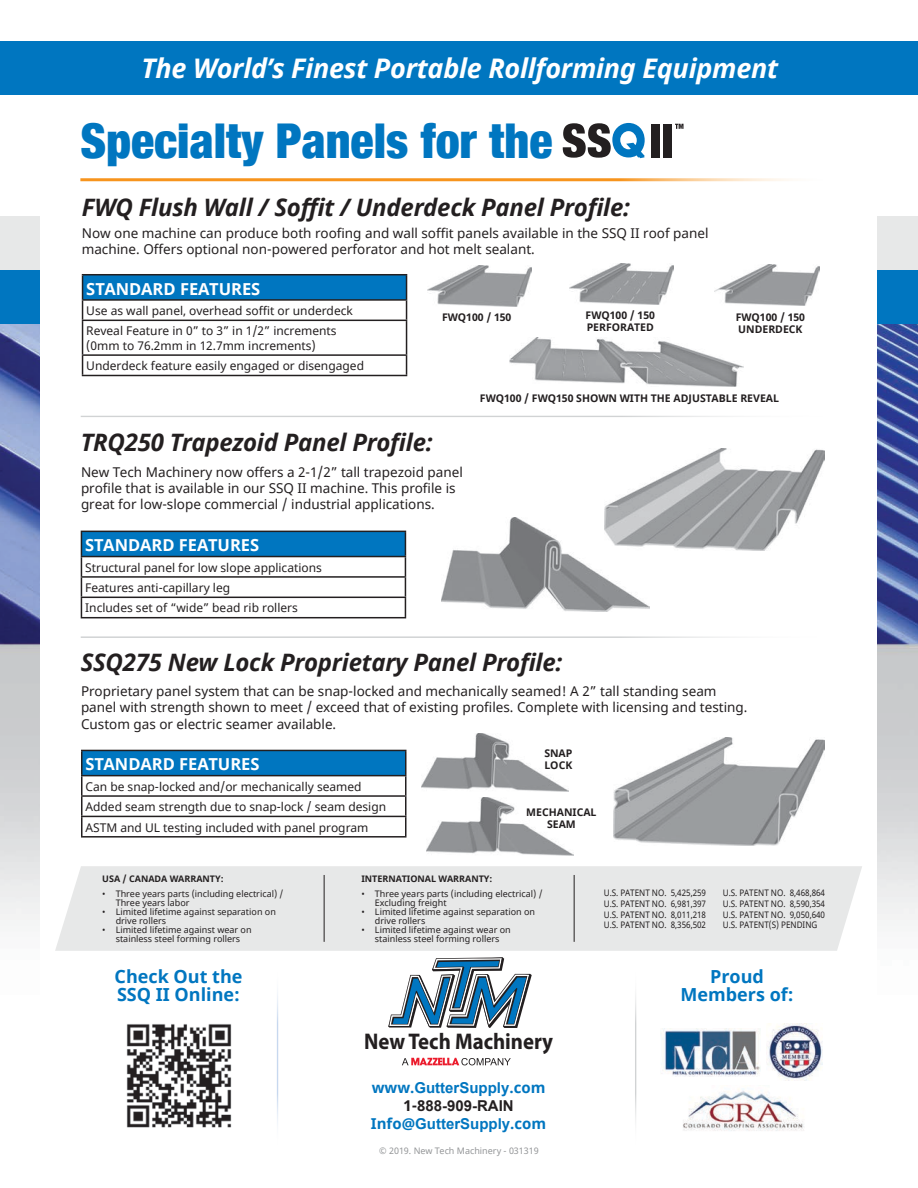
<style>
.page{position:relative;width:918px;height:1188px;background:#fff}
.page>*{position:absolute;margin:0;border:0;box-sizing:border-box;transform-origin:0 0}
.t1{font:900 condensed 48px "Helvetica Neue";color:#0076c0}
.t2{font:italic 700 27px "Noto Sans";letter-spacing:-.01em;color:#fff}
.t3{font:italic 700 24px "Noto Sans";letter-spacing:-.01em;color:#231f20}
.t4{font:700 22.8px "Myriad Pro";color:#231f20;scale:.92 1}
.t5{font:700 18px "Noto Sans";color:#0076c0}
.t6{font:700 16.5px "Noto Sans";color:#fff}
.t7{font:700 15px/18px "Arial";color:#0076c0;text-align:center}
.t8{font:13.5px "Noto Sans";color:#231f20}
.t9{font:12px "Noto Sans";color:#231f20}
.t10{font:700 10.5px "Noto Sans";color:#231f20}
.t11{font:9px/9px "Noto Sans";color:#231f20}
.t12{font:9px "Noto Sans";color:#231f20;scale:.9 1}
.t13{font:700 9px "Noto Sans";color:#231f20}
.t14{font:9px "Noto Sans";color:#949698}
.s1{font-family:"Noto Sans"}
.s2{font-family:"Noto Sans";color:#231f20}
.s3{color:#231f20}
</style>
<div class="page">
<img style="left:0;top:324px;width:918px;height:602px">
<div style="left:0;top:41px;width:918px;height:54px;background:#0076c0"></div>
<div style="left:0;top:270px;width:918px;height:54px;background:#0076c0"></div>
<div style="left:0;top:216px;width:918px;height:54px;background:#e7e8e8"></div>
<div style="left:40px;top:119px;width:838px;height:1029px;background:#fff"></div>
<img style="left:442px;top:518px;width:207px;height:94px">
<div style="left:55px;top:866px;width:807px;height:85px;background:#e7e8e8"></div>
<svg style="left:388px;top:957px;width:144px;height:71px"></svg>
<svg style="left:402px;top:1058px;width:109px;height:7px"></svg>
<img style="left:683px;top:1089px;width:121px;height:42px">
<img style="left:661px;top:1028px;width:99px;height:49px">
<img style="left:766px;top:1024px;width:56px;height:56px">
<img style="left:126px;top:1024px;width:106px;height:104px">
<hr style="left:277px;top:969px;width:1px;height:179px;background:#c7d8ef">
<hr style="left:635px;top:969px;width:1px;height:179px;background:#d1d3d4">
<hr style="left:80px;top:178px;width:756px;height:3px;background:#f7941d">
<hr style="left:81px;top:416px;width:756px;height:1px;background:#d1d3d4">
<hr style="left:81px;top:636px;width:756px;height:2px;background:#d1d3d4">
<img style="left:604px;top:448px;width:220px;height:103px">
<hr style="left:82px;top:274px;width:325px;height:1px;background:#231f20">
<svg style="left:82px;top:275px;width:325px;height:100px"></svg>
<hr style="left:82px;top:375px;width:325px;height:1px;background:#231f20">
<img style="left:427px;top:266px;width:105px;height:40px">
<img style="left:569px;top:263px;width:105px;height:41px">
<img style="left:714px;top:265px;width:105px;height:41px">
<hr style="left:81px;top:750px;width:325px;height:1px;background:#231f20">
<svg style="left:81px;top:751px;width:325px;height:85px"></svg>
<hr style="left:81px;top:836px;width:325px;height:2px;background:#231f20">
<hr style="left:81px;top:531px;width:325px;height:1px;background:#231f20">
<svg style="left:81px;top:532px;width:325px;height:85px"></svg>
<hr style="left:81px;top:617px;width:325px;height:1px;background:#231f20">
<img style="left:613px;top:738px;width:212px;height:108px">
<img style="left:421px;top:733px;width:147px;height:58px">
<hr style="left:574px;top:875px;width:1px;height:67px;background:#231f20">
<img style="left:510px;top:337px;width:234px;height:50px">
<img style="left:426px;top:797px;width:147px;height:58px">
<svg style="left:563px;top:123px;width:82px;height:35px"></svg>
<div style="left:651px;top:124px;width:9px;height:33px;background:#231f20"></div>
<div style="left:663px;top:124px;width:9px;height:33px;background:#231f20"></div>
<svg style="left:675px;top:124px;width:9px;height:5px"></svg>
<hr style="left:324px;top:875px;width:1px;height:67px;background:#231f20">
<h2 class="t2" style="left:142px;top:49px;width:638px">The World’s Finest Portable Rollforming Equipment</h2>
<p class="t1" style="left:80px;top:101px;width:474px">Specialty Panels for the</p>
<p class="t3" style="left:82px;top:190px;width:550px">FWQ Flush Wall / Soffit / Underdeck Panel Profile:</p>
<p class="t8" style="left:82px;top:224px;width:628px">Now one machine can produce both roofing and wall soffit panels available in the SSQ II roof panel</p>
<p class="t8" style="left:82px;top:240px;width:455px">machine. Offers optional non-powered perforator and hot melt sealant.</p>
<p class="t6" style="left:86px;top:277px;width:176px">STANDARD FEATURES</p>
<p class="t9" style="left:86px;top:302px;width:268px">Use as wall panel, overhead soffit or underdeck</p>
<p class="t9" style="left:86px;top:323px;width:252px">Reveal Feature in 0” to 3” in 1/2” increments</p>
<p class="t9" style="left:86px;top:337px;width:231px">(0mm to 76.2mm in 12.7mm increments)</p>
<p class="t9" style="left:86px;top:358px;width:279px">Underdeck feature easily engaged or disengaged</p>
<p class="t10" style="left:442px;top:310px;width:71px">FWQ100 / 150</p>
<p class="t10" style="left:586px;top:308px;width:71px">FWQ100 / 150</p>
<p class="t10" style="left:587px;top:320px;width:69px">PERFORATED</p>
<p class="t10" style="left:736px;top:310px;width:71px">FWQ100 / 150</p>
<p class="t10" style="left:738px;top:322px;width:66px">UNDERDECK</p>
<p class="t3" style="left:81px;top:426px;width:354px">TRQ250 Trapezoid Panel Profile:</p>
<p class="t8" style="left:81px;top:463px;width:383px">New Tech Machinery now offers a 2-1/2” tall trapezoid panel</p>
<p class="t8" style="left:81px;top:479px;width:376px">profile that is available in our SSQ II machine. This profile is</p>
<p class="t8" style="left:81px;top:495px;width:355px">great for low-slope commercial / industrial applications.</p>
<p class="t6" style="left:85px;top:534px;width:176px">STANDARD FEATURES</p>
<p class="t9" style="left:85px;top:559px;width:238px">Structural panel for low slope applications</p>
<p class="t9" style="left:85px;top:579px;width:146px">Features anti-capillary leg</p>
<p class="t9" style="left:85px;top:600px;width:214px">Includes set of “wide” bead rib rollers</p>
<p class="t10" style="left:480px;top:391px;width:301px">FWQ100 / FWQ150 SHOWN WITH THE ADJUSTABLE REVEAL</p>
<p class="t3" style="left:81px;top:645px;width:483px">SSQ275 New Lock Proprietary Panel Profile:</p>
<p class="t8" style="left:81px;top:682px;width:637px">Proprietary panel system that can be snap-locked and mechanically seamed! A 2” tall standing seam</p>
<p class="t8" style="left:81px;top:698px;width:668px">panel with strength shown to meet / exceed that of existing profiles. Complete with licensing and testing.</p>
<p class="t8" style="left:81px;top:714px;width:257px">Custom gas or electric seamer available.</p>
<p class="t6" style="left:86px;top:753px;width:176px">STANDARD FEATURES</p>
<p class="t9" style="left:86px;top:778px;width:278px">Can be snap-locked and/or mechanically seamed</p>
<p class="t9" style="left:86px;top:799px;width:302px">Added seam strength due to snap-lock / seam design</p>
<p class="t9" style="left:86px;top:819px;width:284px">ASTM and UL testing included with panel program</p>
<p class="t10" style="left:544px;top:745px;width:30px">SNAP</p>
<p class="t10" style="left:544px;top:757px;width:29px">LOCK</p>
<p class="t10" style="left:526px;top:805px;width:72px">MECHANICAL</p>
<p class="t10" style="left:547px;top:817px;width:30px">SEAM</p>
<p class="t13" style="left:102px;top:872px;width:123px">USA / CANADA WARRANTY:</p>
<p class="t11" style="left:116px;top:889px;width:169px;text-indent:-14px">• Three years parts (including electrical) /<br>Three years labor</p>
<p class="t11" style="left:116px;top:907px;width:162px;text-indent:-14px">• Limited lifetime against separation on drive rollers</p>
<p class="t11" style="left:102px;top:925px;width:151px">• Limited lifetime against wear on</p>
<p class="t11" style="left:116px;top:934px;width:126px">stainless steel forming rollers</p>
<p class="t5" style="left:115px;top:963px;width:129px">Check Out the</p>
<p class="t5" style="left:117px;top:981px;width:124px">SSQ II Online:</p>
<p class="t13" style="left:361px;top:872px;width:132px">INTERNATIONAL WARRANTY:</p>
<p class="t11" style="left:361px;top:889px;width:183px">• Three years parts (including electrical) /</p>
<p class="t11" style="left:375px;top:898px;width:73px">Excluding freight</p>
<p class="t11" style="left:375px;top:907px;width:162px;text-indent:-14px">• Limited lifetime against separation on drive rollers</p>
<p class="t11" style="left:361px;top:925px;width:151px">• Limited lifetime against wear on</p>
<p class="t11" style="left:375px;top:934px;width:126px">stainless steel forming rollers</p>
<p class="t4" style="left:364px;top:1026px;width:207px">New Tech Machinery</p>
<p class="t7" style="left:371px;top:1080px;width:177px"><span class="s1">www.</span>GutterSupply<span class="s1">.com<br></span><span class="s2">1-8</span><span class="s3">88-909-RAIN<br></span><span class="s1">Info@</span>GutterSupply<span class="s1">.com</span></p>
<p class="t14" style="left:379px;top:1145px;width:161px">© 2019. New Tech Machinery - 031319</p>
<p class="t12" style="left:604px;top:887px;width:115px">U.S. PATENT NO. 5,425,259</p>
<p class="t12" style="left:604px;top:897px;width:115px">U.S. PATENT NO. 6,981,397</p>
<p class="t12" style="left:604px;top:908px;width:115px">U.S. PATENT NO. 8,011,218</p>
<p class="t12" style="left:604px;top:919px;width:115px">U.S. PATENT NO. 8,356,502</p>
<p class="t12" style="left:723px;top:887px;width:115px">U.S. PATENT NO. 8,468,864</p>
<p class="t12" style="left:723px;top:897px;width:115px">U.S. PATENT NO. 8,590,354</p>
<p class="t12" style="left:723px;top:908px;width:115px">U.S. PATENT NO. 9,050,640</p>
<p class="t12" style="left:723px;top:919px;width:107px">U.S. PATENT(S) PENDING</p>
<p class="t5" style="left:710px;top:963px;width:55px">Proud</p>
<p class="t5" style="left:681px;top:981px;width:115px">Members of:</p>
</div>
